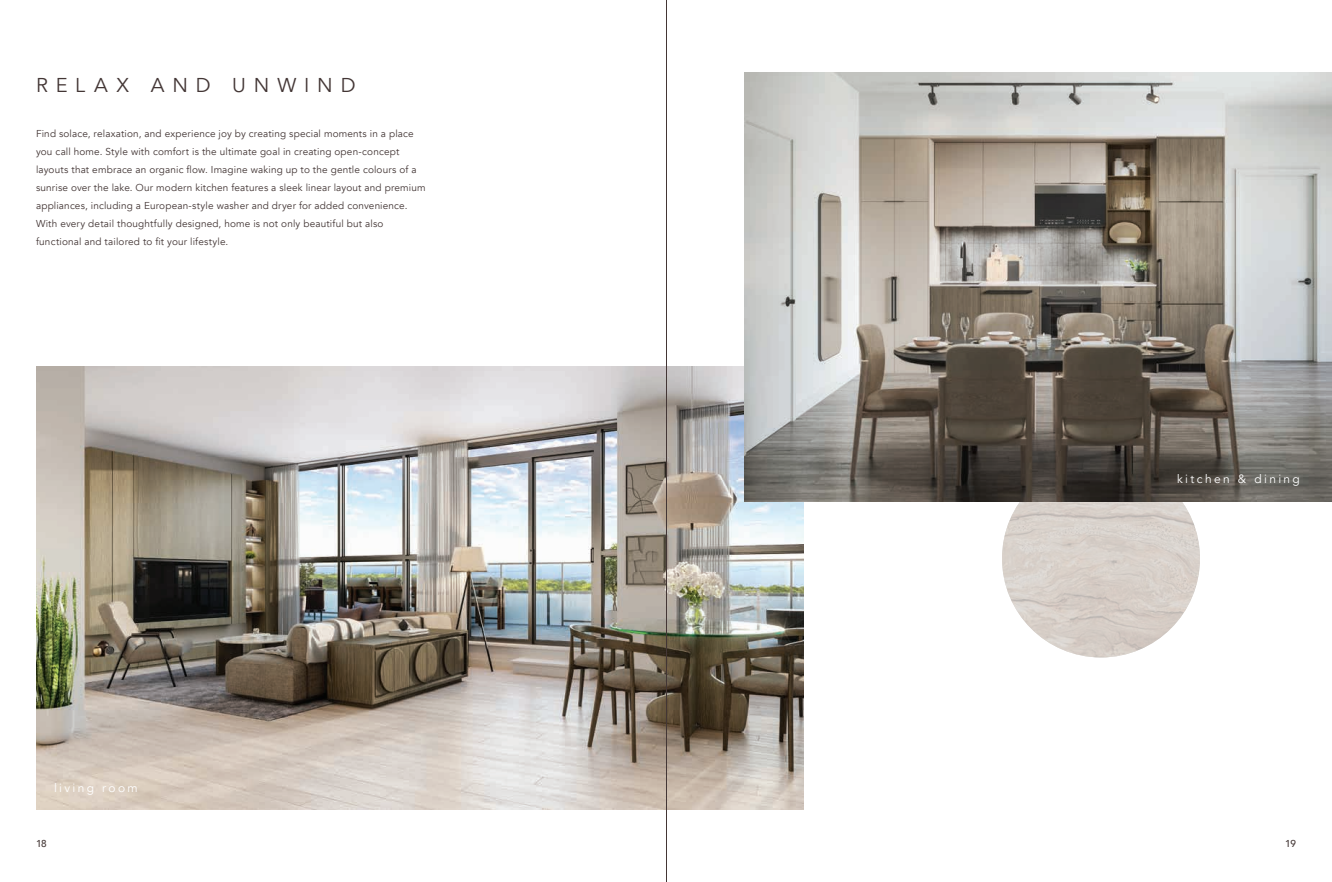
<style>
.page{position:relative;width:1332px;height:882px;background:#fff}
.page>*{position:absolute;margin:0;border:0;box-sizing:border-box;transform-origin:0 0}
.t1{font:20px "Avenir";letter-spacing:.395em;color:#433635}
.t2{font:12px "Avenir";letter-spacing:.195em;color:#fff}
.t3{font:10px/18px "Avenir";letter-spacing:.015em;color:#433635}
.t4{font:500 10px "Avenir";color:#433635}
</style>
<div class="page">
<img style="left:1002px;top:501px;width:198px;height:156px">
<img style="left:36px;top:366px;width:768px;height:444px">
<img style="left:744px;top:72px;width:588px;height:429px">
<hr style="left:666px;top:0;width:1px;height:882px;background:#433635">
<p class="t1" style="left:36px;top:73px;width:321px">RELAX AND UNWIND</p>
<p class="t3" style="left:36px;top:125px;width:391px">Find solace, relaxation, and experience joy by creating special moments in a place you call home. Style with comfort is the ultimate goal in creating open-concept layouts that embrace an organic flow. Imagine waking up to the gentle colours of a sunrise over the lake. Our modern kitchen features a sleek linear layout and premium appliances, including a European-style washer and dryer for added convenience.<br>With every detail thoughtfully designed, home is not only beautiful but also functional and tailored to fit your lifestyle.</p>
<p class="t2" style="left:54px;top:781px;width:85px">living room</p>
<p class="t2" style="left:1177px;top:472px;width:124px">kitchen &amp; dining</p>
<p class="t4" style="left:36px;top:835px;width:12px">18</p>
<p class="t4" style="left:1285px;top:835px;width:12px">19</p>
</div>
